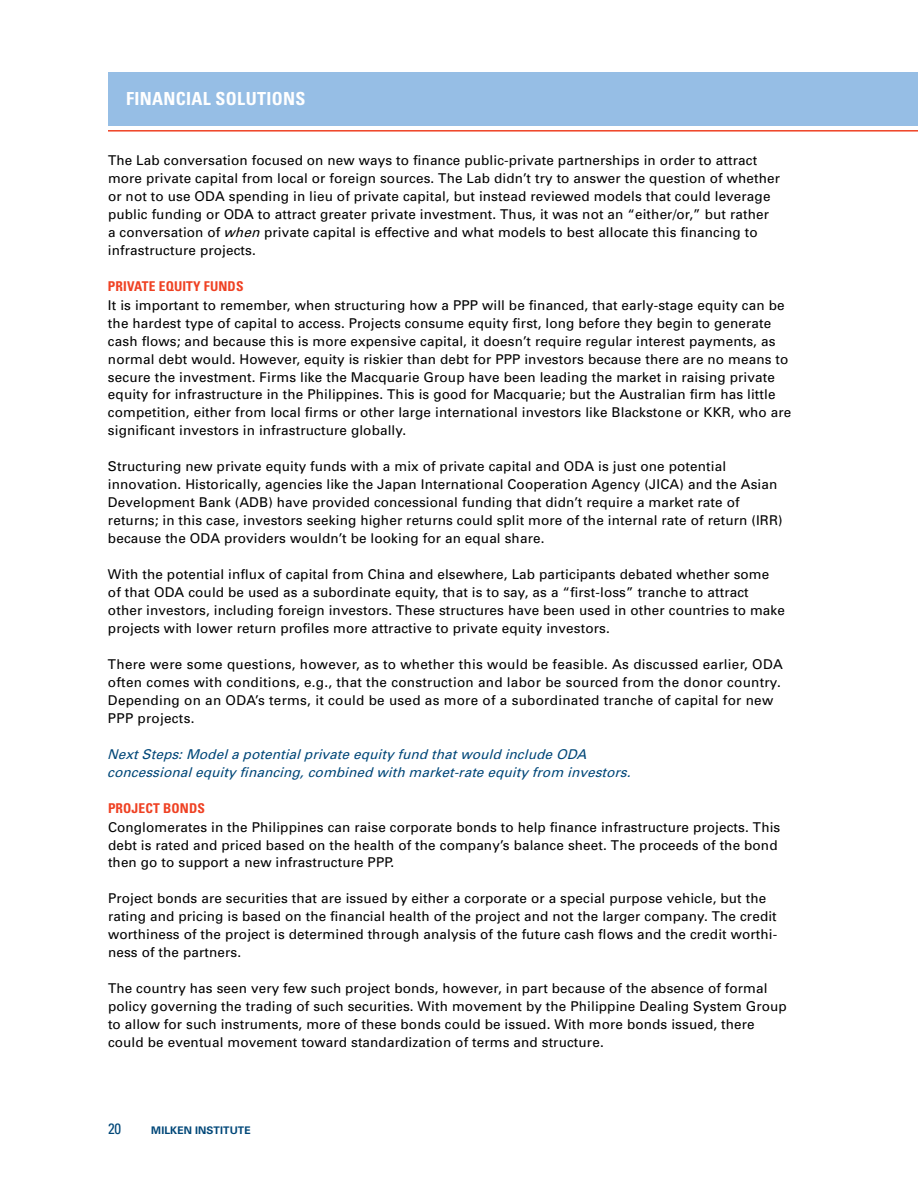
<style>
.page{position:relative;width:918px;height:1188px;background:#fff}
.page>*{position:absolute;margin:0;border:0;box-sizing:border-box;transform-origin:0 0}
.t1{font:700 condensed 18px "Univers";letter-spacing:.02em;color:#fff}
.t2{font:condensed 15px "Univers";color:#004778}
.t3{font:13.5px/18px "Univers";letter-spacing:.01em;color:#000}
.t4{font:italic 13.5px/18px "Univers";color:#004778}
.t5{font:700 condensed 13.5px "Univers";letter-spacing:.01em;color:#ef4123}
.t6{font:700 10.5px "Univers";letter-spacing:.01em;color:#004778}
.s1{font-style:italic}
</style>
<div class="page">
<div style="left:108px;top:72px;width:810px;height:54px;background:#96bee5"></div>
<hr style="left:108px;top:130px;width:810px;height:2px;background:#ef4123">
<h1 class="t1" style="left:126px;top:88px;width:181px">FINANCIAL SOLUTIONS</h1>
<p class="t3" style="left:108px;top:151px;width:673px">The Lab conversation focused on new ways to finance public-private partnerships in order to attract more private capital from local or foreign sources. The Lab didn’t try to answer the question of whether or not to use ODA spending in lieu of private capital, but instead reviewed models that could leverage public funding or ODA to attract greater private investment. Thus, it was not an “either/or,” but rather<br>a conversation of <span class="s1">when</span>private capital is effective and what models to best allocate this financing to infrastructure projects.</p>
<p class="t5" style="left:108px;top:278px;width:137px">PRIVATE EQUITY FUNDS</p>
<p class="t3" style="left:108px;top:296px;width:685px">It is important to remember, when structuring how a PPP will be financed, that early-stage equity can be the hardest type of capital to access. Projects consume equity first, long before they begin to generate cash flows; and because this is more expensive capital, it doesn’t require regular interest payments, as normal debt would. However, equity is riskier than debt for PPP investors because there are no means to secure the investment. Firms like the Macquarie Group have been leading the market in raising private equity for infrastructure in the Philippines. This is good for Macquarie; but the Australian firm has little competition, either from local firms or other large international investors like Blackstone or KKR, who are significant investors in infrastructure globally.</p>
<p class="t3" style="left:108px;top:457px;width:676px">Structuring new private equity funds with a mix of private capital and ODA is just one potential innovation. Historically, agencies like the Japan International Cooperation Agency (JICA) and the Asian Development Bank (ADB) have provided concessional funding that didn’t require a market rate of returns; in this case, investors seeking higher returns could split more of the internal rate of return (IRR) because the ODA providers wouldn’t be looking for an equal share.</p>
<p class="t3" style="left:108px;top:565px;width:679px">With the potential influx of capital from China and elsewhere, Lab participants debated whether some of that ODA could be used as a subordinate equity, that is to say, as a “first-loss” tranche to attract other investors, including foreign investors. These structures have been used in other countries to make projects with lower return profiles more attractive to private equity investors.</p>
<p class="t3" style="left:108px;top:655px;width:676px">There were some questions, however, as to whether this would be feasible. As discussed earlier, ODA often comes with conditions, e.g., that the construction and labor be sourced from the donor country.<br>Depending on an ODA’s terms, it could be used as more of a subordinated tranche of capital for new PPP projects.</p>
<p class="t4" style="left:107px;top:745px;width:529px">NextSteps:Modelapotentialprivateequityfund thatwould includeODA concessionalequityfinancing,combined with market-rateequityfrom investors.</p>
<p class="t5" style="left:108px;top:800px;width:98px">PROJECT BONDS</p>
<p class="t3" style="left:108px;top:818px;width:674px">Conglomerates in the Philippines can raise corporate bonds to help finance infrastructure projects. This debt is rated and priced based on the health of the company’s balance sheet. The proceeds of the bond then go to support a new infrastructure PPP.</p>
<p class="t3" style="left:108px;top:889px;width:671px">Project bonds are securities that are issued by either a corporate or a special purpose vehicle, but the rating and pricing is based on the financial health of the project and not the larger company. The credit worthiness of the project is determined through analysis of the future cash flows and the credit worthi&shy;ness of the partners.</p>
<p class="t3" style="left:108px;top:979px;width:680px">The country has seen very few such project bonds, however, in part because of the absence of formal policy governing the trading of such securities. With movement by the Philippine Dealing System Group to allow for such instruments, more of these bonds could be issued. With more bonds issued, there could be eventual movement toward standardization of terms and structure.</p>
<p class="t2" style="left:108px;top:1119px;width:15px">20</p>
<p class="t6" style="left:151px;top:1124px;width:101px">MILKEN INSTITUTE</p>
</div>
